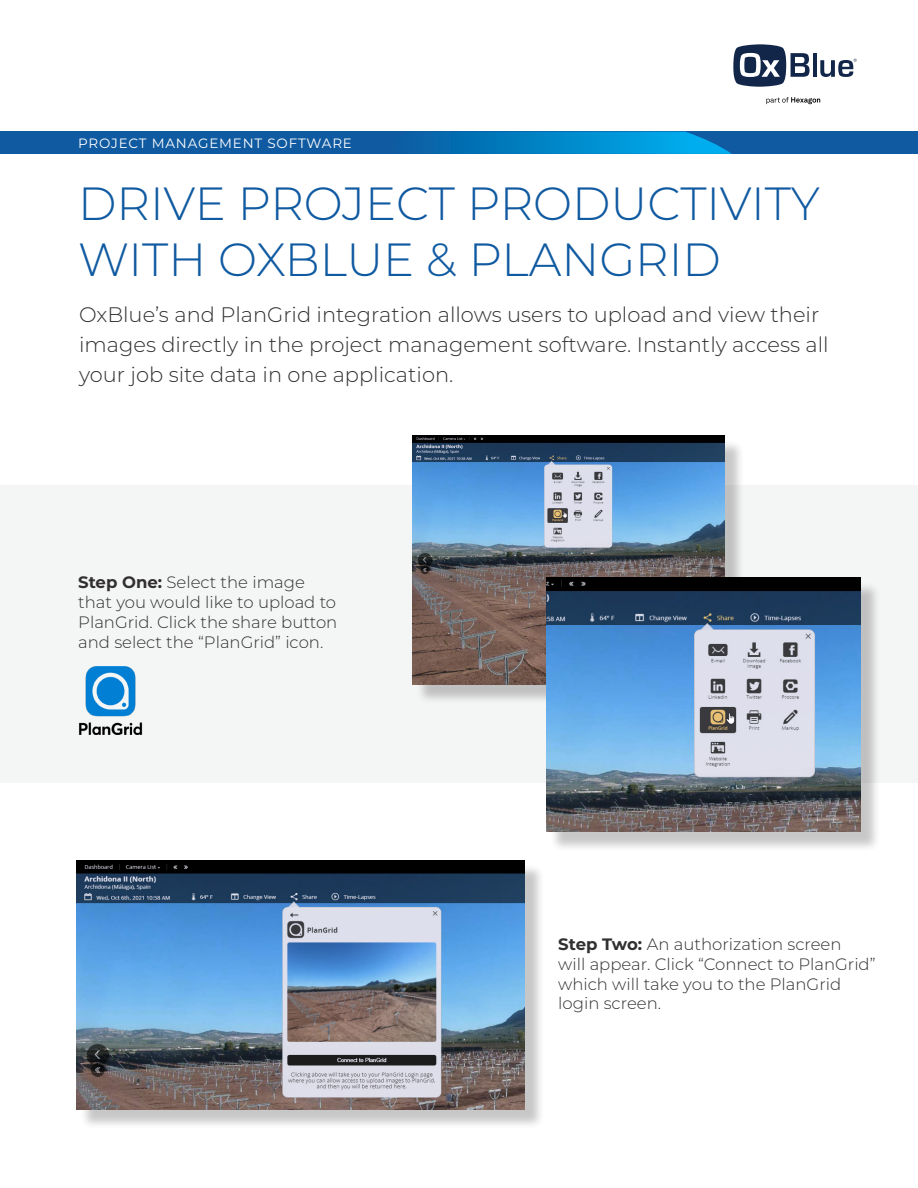
<style>
.page{position:relative;width:918px;height:1188px;background:#fff}
.page>*{position:absolute;margin:0;border:0;box-sizing:border-box;transform-origin:0 0}
.t1{font:300 46.5px "Montserrat";color:#105aa1}
.t2{font:300 21px/30px "Montserrat";color:#312f30}
.t3{font:300 16.5px/19.8px "Montserrat";color:#312f30}
.t4{font:13.5px "Montserrat";letter-spacing:.06em;color:#fff}
.s1{font-weight:700}
</style>
<div class="page">
<div style="left:0;top:132px;width:918px;height:22px;background:#105aa1"></div>
<svg style="left:428px;top:132px;width:304px;height:22px;background:#0187c9"></svg>
<div style="left:0;top:485px;width:918px;height:297px;background:#f4f5f5"></div>
<div style="left:416px;top:439px;width:329px;height:266px;background:#231f20;opacity:.25"></div>
<img style="left:412px;top:435px;width:313px;height:250px">
<div style="left:80px;top:864px;width:464px;height:266px;background:#231f20;opacity:.25"></div>
<img style="left:76px;top:860px;width:448px;height:250px">
<div style="left:550px;top:582px;width:331px;height:270px;background:#231f20;opacity:.25"></div>
<img style="left:546px;top:578px;width:314px;height:254px">
<svg style="left:766px;top:97px;width:54px;height:7px"></svg>
<svg style="left:733px;top:44px;width:77px;height:43px"></svg>
<hr style="left:813px;top:53px;width:4px;height:24px;background:#112649">
<svg style="left:820px;top:59px;width:37px;height:18px"></svg>
<img style="left:79px;top:666px;width:63px;height:69px">
<p class="t4" style="left:78px;top:134px;width:275px">PROJECT MANAGEMENT SOFTWARE</p>
<p class="t1" style="left:78px;top:172px;width:743px">DRIVE PROJECT PRODUCTIVITY</p>
<p class="t1" style="left:78px;top:228px;width:644px">WITH OXBLUE &amp; PLANGRID</p>
<p class="t2" style="left:79px;top:299px;width:751px">OxBlue’s and PlanGrid integration allows users to upload and view their images directly in the project management software. Instantly access all your job site data in one application.</p>
<p class="t3" style="left:78px;top:572px;width:261px"><span class="s1">Step One:</span> Select the image that you would like to upload to<br>PlanGrid. Click the share button and select the “PlanGrid” icon.</p>
<p class="t3" style="left:558px;top:934px;width:319px"><span class="s1">Step Two:</span> An authorization screen<br>will appear. Click “Connect to PlanGrid” which will take you to the PlanGrid login screen.</p>
</div>
